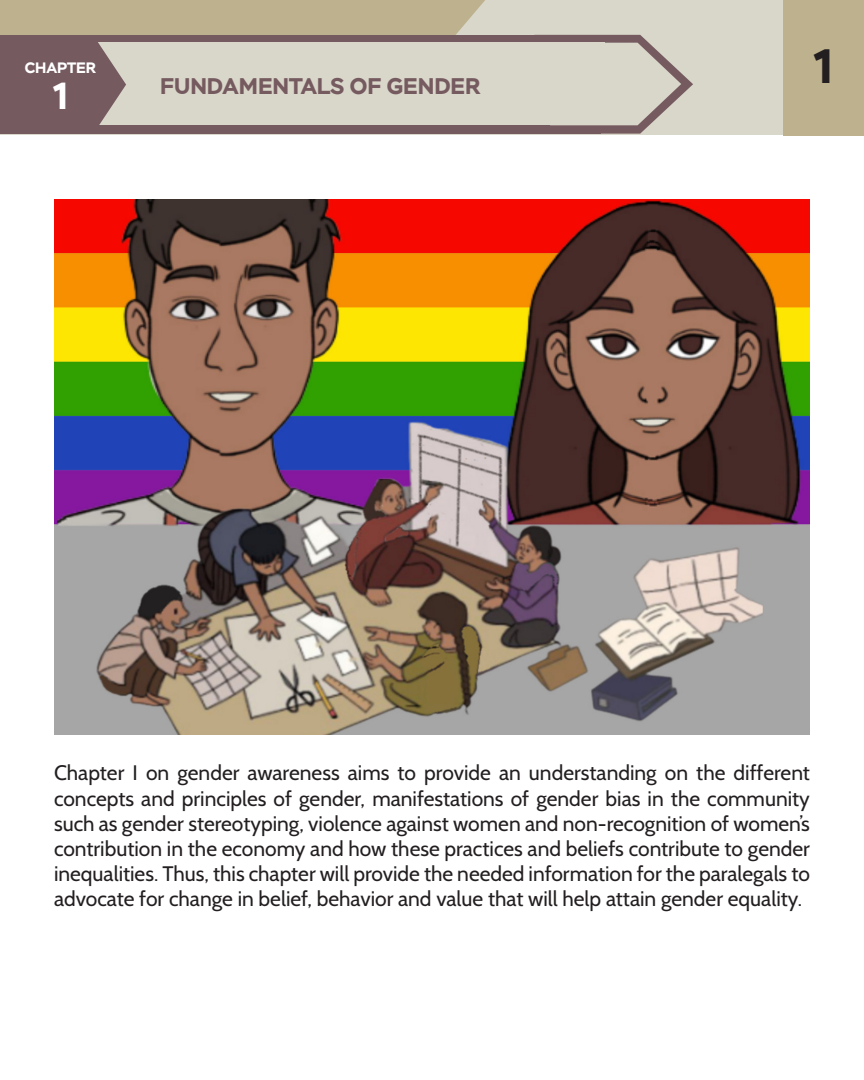
<style>
.page{position:relative;width:864px;height:1080px;background:#fff}
.page>*{position:absolute;margin:0;border:0;box-sizing:border-box;transform-origin:0 0}
.t1{font:700 48px "Stem";color:#231f20}
.t2{font:700 37.5px "Stem";color:#fff}
.List_Paragraph{font:700 22.5px "Stem";color:#755a5f}
.t3{font:21px/25.2px "Cabin";color:#231f20;text-align:justify}
.t4{font:700 15px "Stem";color:#fff}
</style>
<div class="page">
<div style="left:0;top:0;width:864px;height:135px;background:#d9d7ca"></div>
<div style="left:0;top:0;width:434px;height:41px;background:#beb28e"></div>
<div style="left:0;top:35px;width:601px;height:99px;background:#755a5f"></div>
<svg style="left:332px;top:0;width:361px;height:134px"></svg>
<div style="left:0;top:43px;width:605px;height:82px;background:#d9d6ca"></div>
<svg style="left:86px;top:42px;width:40px;height:83px"></svg>
<div style="left:0;top:41px;width:86px;height:87px;background:#755a5f"></div>
<img style="left:54px;top:200px;width:756px;height:534px">
<div style="left:783px;top:0;width:81px;height:135px;background:#beb28e"></div>
<p class="t4" style="left:25px;top:58px;width:73px">CHAPTER</p>
<p class="t2" style="left:53px;top:72px;width:16px">1</p>
<p class="List_Paragraph" style="left:160px;top:72px;width:322px">FUNDAMENTALS OF GENDER</p>
<p class="t1" style="left:814px;top:35px;width:21px">1</p>
<p class="t3" style="left:54px;top:760px;width:758px">Chapter I on gender awareness aims to provide an understanding on the different concepts and principles of gender, manifestations of gender bias in the community such as gender stereotyping, violence against women and non-recognition of women’s contribution in the economy and how these practices and beliefs contribute to gender inequalities. Thus, this chapter will provide the needed information for the paralegals to advocate for change in belief, behavior and value that will help attain gender equality.</p>
</div>
